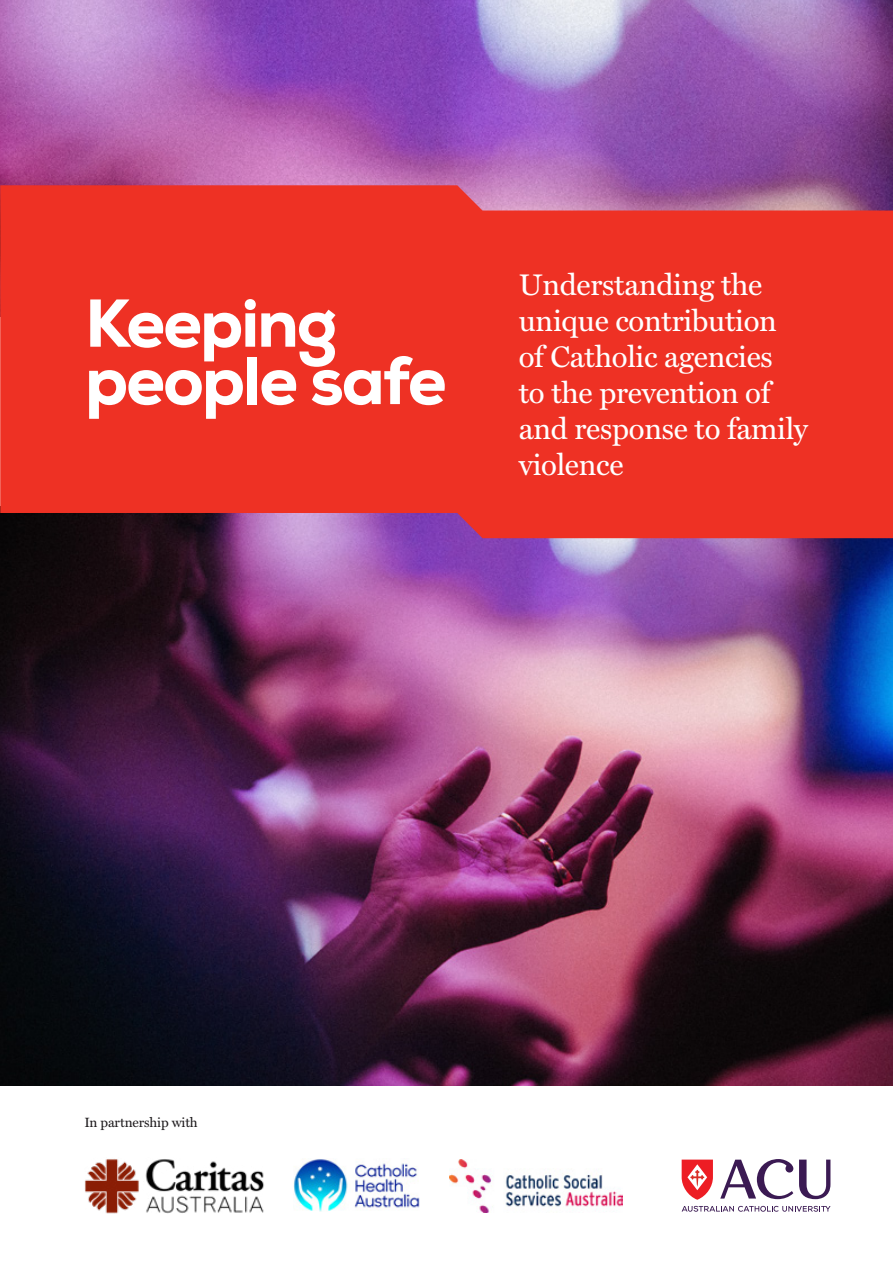
<style>
.page{position:relative;width:893px;height:1263px;background:#fff}
.page>*{position:absolute;margin:0;border:0;box-sizing:border-box;transform-origin:0 0}
.t1{font:800 67.5px/57.3px "Nexa";letter-spacing:-.03em;color:#fff}
.t2{font:30px/36px "Miller Text";letter-spacing:-.01em;color:#fff}
.t3{font:13.5px "Miller Text";letter-spacing:-.01em;color:#1e1b1d}
</style>
<div class="page">
<img style="left:0;top:0;width:893px;height:185px">
<img style="left:0;top:538px;width:893px;height:547px">
<svg style="left:0;top:185px;width:893px;height:353px;background:#e6332b"></svg>
<svg style="left:682px;top:1159px;width:31px;height:41px"></svg>
<svg style="left:682px;top:1206px;width:148px;height:6px"></svg>
<svg style="left:799px;top:1159px;width:31px;height:40px"></svg>
<svg style="left:720px;top:1159px;width:73px;height:40px"></svg>
<img style="left:294px;top:1159px;width:126px;height:53px">
<img style="left:85px;top:1159px;width:179px;height:55px">
<img style="left:449px;top:1159px;width:173px;height:53px">
<h1 class="t1" style="left:85px;top:295px;width:363px">Keeping people safe</h1>
<p class="t2" style="left:519px;top:264px;width:291px">Understanding the unique contribution of Catholic agencies<br>to the prevention of and response to family violence</p>
<p class="t3" style="left:85px;top:1112px;width:115px">In partnership with</p>
</div>
